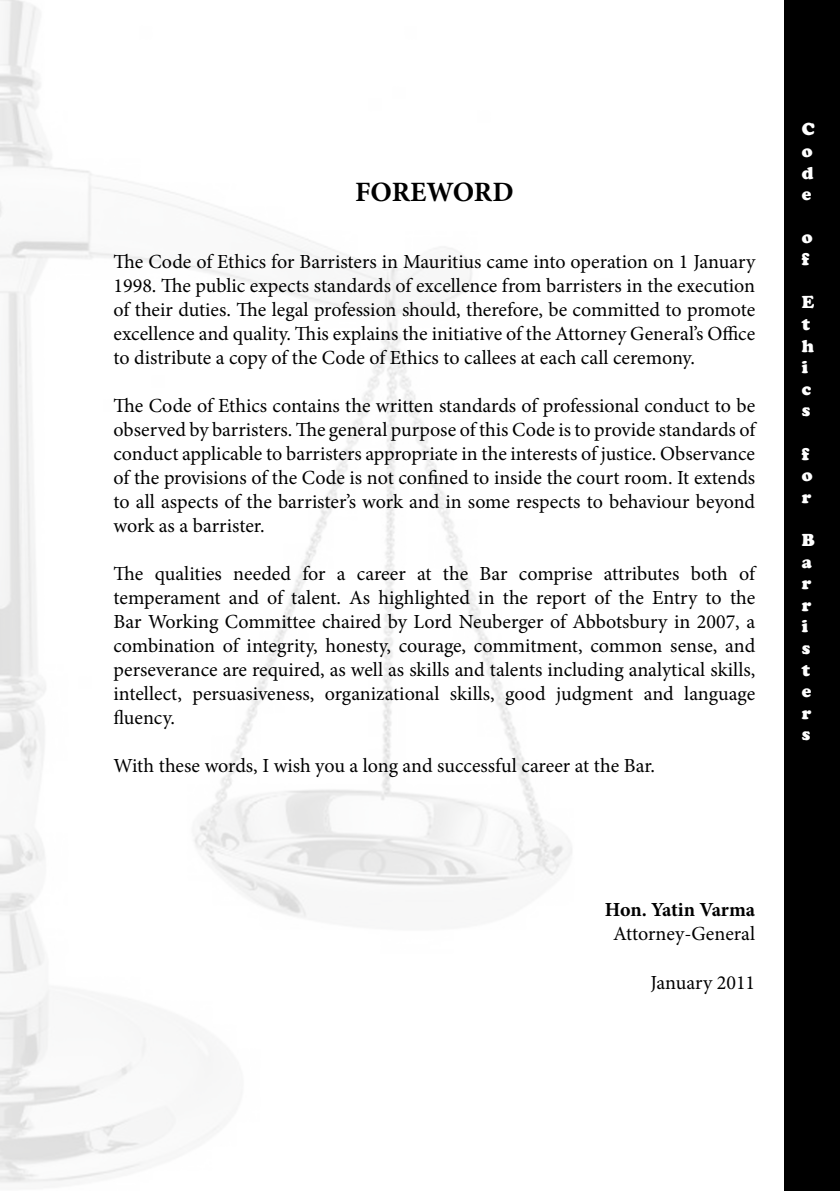
<style>
.page{position:relative;width:840px;height:1191px;background:#fff}
.page>*{position:absolute;margin:0;border:0;box-sizing:border-box;transform-origin:0 0}
.t1{font:700 28px "Minion Pro";color:#000}
.t2{font:20px/24px "Minion Pro";color:#000;text-align:justify}
.t3{font:700 20px "Minion Pro";letter-spacing:-.01em;color:#000}
.t4{font:900 18px/21.6px "Cooper";color:#fff}
</style>
<div class="page">
<div style="left:783px;top:0;width:56px;height:1191px;background:#000"></div>
<img style="left:0;top:0;width:572px;height:1183px">
<h1 class="t1" style="left:355px;top:172px;width:160px">FOREWORD</h1>
<p class="t2" style="left:113px;top:250px;width:643px">The Code of Ethics for Barristers in Mauritius came into operation on 1 January 1998. The public expects standards of excellence from barristers in the execution of their duties. The legal profession should, therefore, be committed to promote excellence and quality. This explains the initiative of the Attorney General’s Office to distribute a copy of the Code of Ethics to callees at each call ceremony.</p>
<p class="t2" style="left:113px;top:394px;width:643px">The Code of Ethics contains the written standards of professional conduct to be observed by barristers. The general purpose of this Code is to provide standards of conduct applicable to barristers appropriate in the interests of justice. Observance of the provisions of the Code is not confined to inside the court room. It extends to all aspects of the barrister’s work and in some respects to behaviour beyond work as a barrister.</p>
<p class="t2" style="left:113px;top:562px;width:643px">The qualities needed for a career at the Bar comprise attributes both of temperament and of talent. As highlighted in the report of the Entry to the Bar Working Committee chaired by Lord Neuberger of Abbotsbury in 2007, a combination of integrity, honesty, courage, commitment, common sense, and perseverance are required, as well as skills and talents including analytical skills, intellect, persuasiveness, organizational skills, good judgment and language fluency.</p>
<p class="t2" style="left:113px;top:754px;width:543px">With these words, I wish you a long and successful career at the Bar.</p>
<p class="t4" style="left:801px;top:119px;width:14px;text-align:justify">C o d e</p>
<p class="t4" style="left:801px;top:227px;width:12px">o f</p>
<p class="t4" style="left:801px;top:291px;width:14px">E t h i c s</p>
<p class="t4" style="left:801px;top:443px;width:12px">f o r</p>
<p class="t4" style="left:801px;top:529px;width:14px">B a r r i s t e r s</p>
<p class="t3" style="left:604px;top:896px;width:152px">Hon. Yatin Varma</p>
<p class="t2" style="left:613px;top:922px;width:143px">Attorney-General</p>
<p class="t2" style="left:650px;top:970px;width:106px">January 2011</p>
</div>
